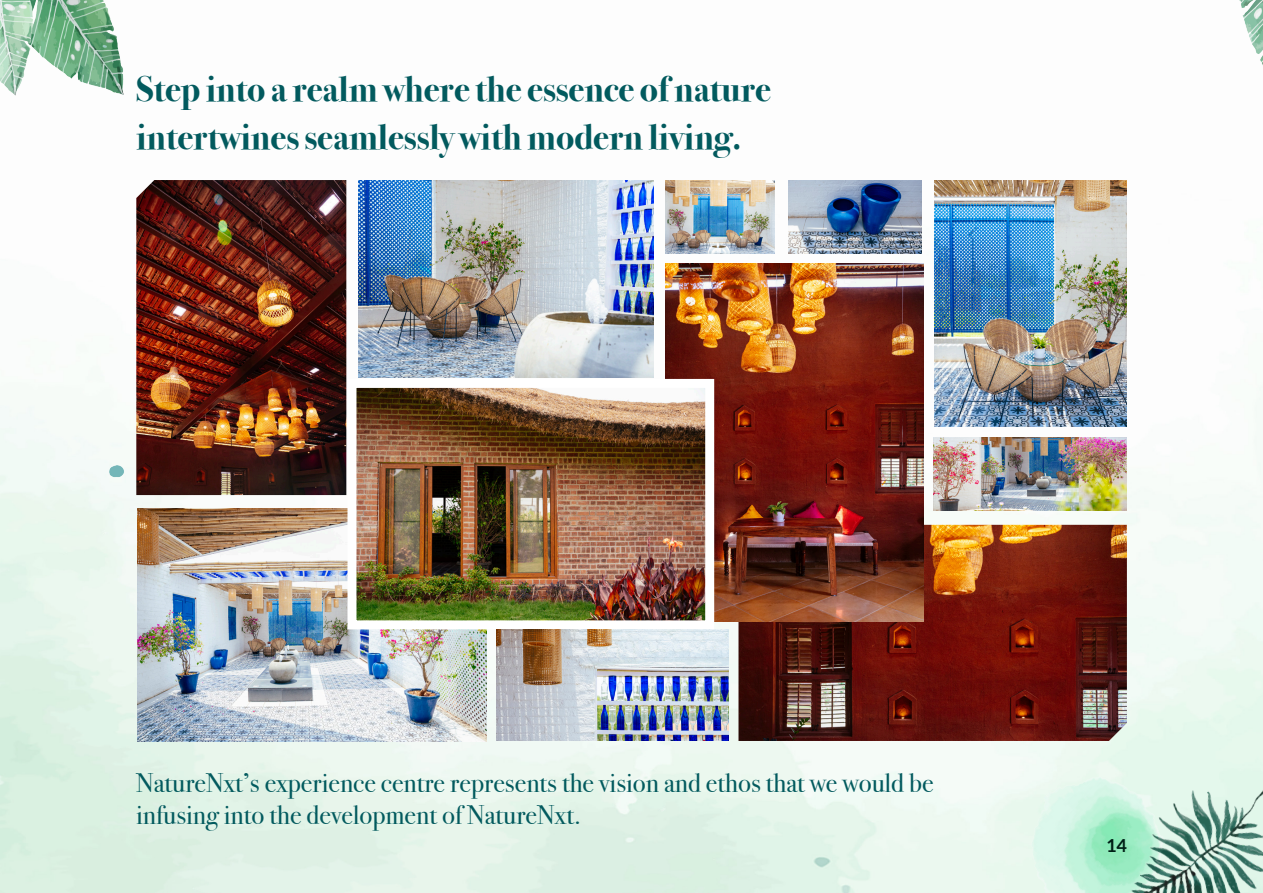
<style>
.page{position:relative;width:1263px;height:893px;background:#fff}
.page>*{position:absolute;margin:0;border:0;box-sizing:border-box;transform-origin:0 0}
.t1{font:700 36px/48px "Bodoni Svty Two OSITCTT";color:#025a5e}
.t2{font:27px/31.5px "Bodoni Svty Two OSITCTT";color:#025a5e}
.t3{font:700 18px "Lato";color:#001f16}
</style>
<div class="page">
<img style="left:0;top:180px;width:1263px;height:713px">
<div style="left:191px;top:802px;width:47px;height:91px;background:#e0f2e7"></div>
<div style="left:1069px;top:614px;width:194px;height:159px;background:#ecf9f0"></div>
<img style="left:49px;top:76px;width:87px;height:190px">
<img style="left:1126px;top:180px;width:90px;height:9px">
<div style="left:0;top:697px;width:191px;height:196px;background:#daf1e1"></div>
<img style="left:997px;top:749px;width:190px;height:144px">
<img style="left:109px;top:465px;width:97px;height:260px">
<img style="left:1103px;top:773px;width:160px;height:120px">
<img style="left:0;top:0;width:123px;height:96px">
<img style="left:1239px;top:0;width:24px;height:65px">
<img style="left:136px;top:180px;width:210px;height:315px">
<img style="left:934px;top:180px;width:192px;height:246px">
<img style="left:738px;top:525px;width:389px;height:216px">
<img style="left:666px;top:264px;width:257px;height:357px">
<img style="left:138px;top:509px;width:348px;height:232px">
<img style="left:359px;top:180px;width:294px;height:194px">
<img style="left:343px;top:374px;width:376px;height:260px">
<img style="left:496px;top:629px;width:233px;height:112px">
<img style="left:666px;top:180px;width:109px;height:73px">
<img style="left:788px;top:180px;width:133px;height:73px">
<img style="left:934px;top:437px;width:193px;height:74px">
<p class="t1" style="left:136px;top:66px;width:636px">Step into a realm where the essence of nature intertwines seamlessly with modern living.</p>
<p class="t2" style="left:136px;top:768px;width:799px">NatureNxt’s experience centre represents the vision and ethos that we would be infusing into the development of NatureNxt.</p>
<p class="t3" style="left:1106px;top:835px;width:22px">14</p>
</div>
